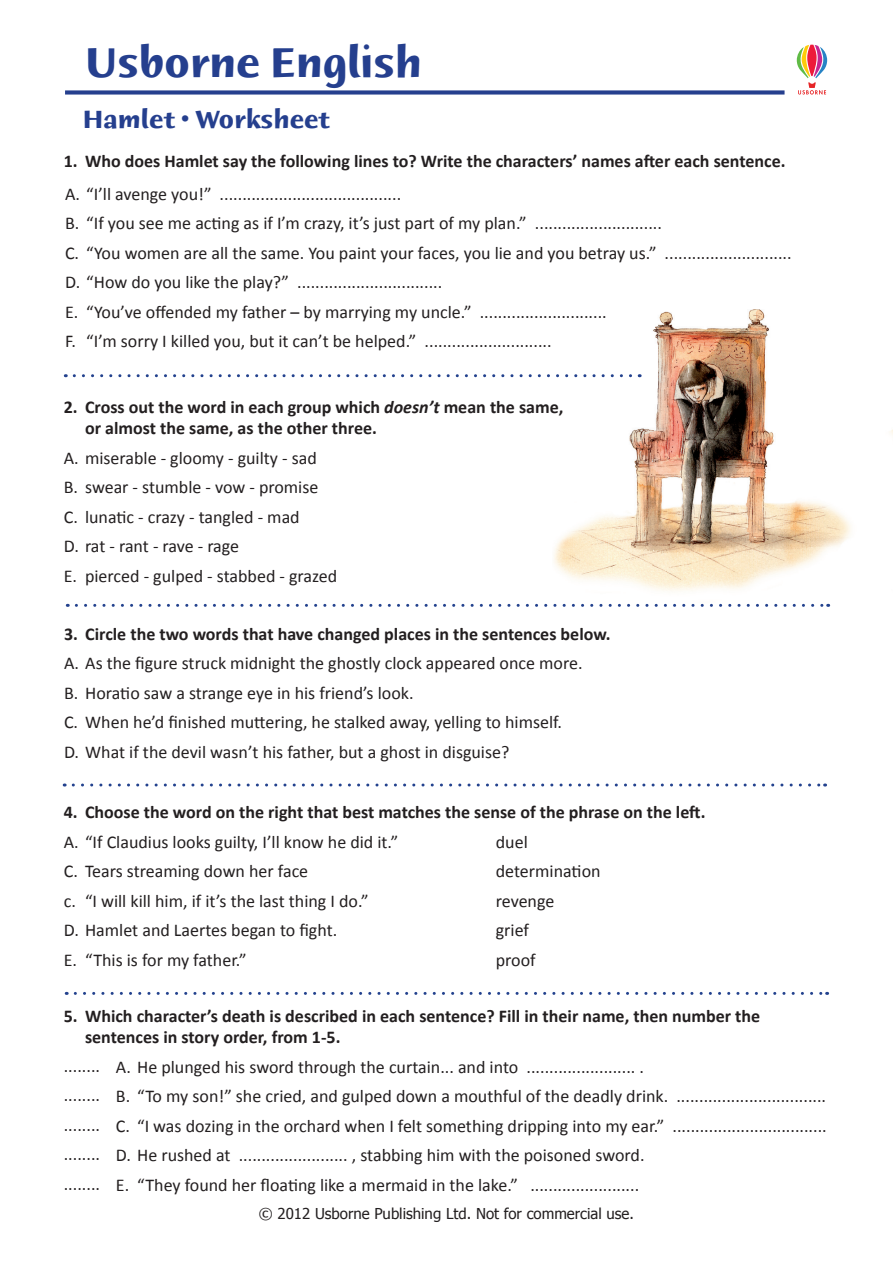
<style>
.page{position:relative;width:893px;height:1263px;background:#fff}
.page>*{position:absolute;margin:0;border:0;box-sizing:border-box;transform-origin:0 0}
.t1{font:700 45px "Humana Sans ITC";color:#253f8e}
.t2{font:700 27px "Humana Sans ITC";color:#253f8e}
.t3{font:18px/29.5px "Calibri";color:#231f20}
.t4{font:700 18px/21px "Calibri";color:#231f20}
.t5{font:15px "Tahoma";color:#231f20}
.s1{font-style:italic}
</style>
<div class="page">
<img style="left:554px;top:309px;width:339px;height:295px">
<svg style="left:74px;top:374px;width:566px;height:3px"></svg>
<svg style="left:76px;top:604px;width:753px;height:3px"></svg>
<svg style="left:75px;top:992px;width:753px;height:3px"></svg>
<svg style="left:73px;top:783px;width:753px;height:3px"></svg>
<svg style="left:796px;top:44px;width:32px;height:51px"></svg>
<div style="left:65px;top:90px;width:719px;height:5px;background:#253f8e"></div>
<h1 class="t1" style="left:85px;top:39px;width:338px">Usborne English</h1>
<h2 class="t2" style="left:83px;top:105px;width:248px">Hamlet • Worksheet</h2>
<p class="t4" style="left:64px;top:149px;width:723px">1. Who does Hamlet say the following lines to? Write the characters’ names after each sentence.</p>
<p class="t3" style="left:65px;top:178px;width:728px">A. “I’ll avenge you!” ........................................<br>B. “If you see me acting as if I’m crazy, it’s just part of my plan.” ............................<br>C. “You women are all the same. You paint your faces, you lie and you betray us.” ............................<br>D. “How do you like the play?” ................................<br>E. “You’ve offended my father – by marrying my uncle.” ............................<br>F. “I’m sorry I killed you, but it can’t be helped.” ............................</p>
<p class="t4" style="left:85px;top:396px;width:480px;text-indent:-21px">2. Cross out the word in each group which <span class="s1">doesn’t</span> mean the same, or almost the same, as the other three.</p>
<p class="t3" style="left:64px;top:442px;width:275px">A. miserable - gloomy - guilty - sad<br>B. swear - stumble - vow - promise<br>C. lunatic - crazy - tangled - mad<br>D. rat - rant - rave - rage<br>E. pierced - gulped - stabbed - grazed</p>
<p class="t4" style="left:64px;top:622px;width:548px">3. Circle the two words that have changed places in the sentences below.</p>
<p class="t3" style="left:64px;top:647px;width:520px">A. As the figure struck midnight the ghostly clock appeared once more.<br>B. Horatio saw a strange eye in his friend’s look.<br>C. When he’d finished muttering, he stalked away, yelling to himself.<br>D. What if the devil wasn’t his father, but a ghost in disguise?</p>
<p class="t4" style="left:64px;top:801px;width:643px">4. Choose the word on the right that best matches the sense of the phrase on the left.</p>
<p class="t3" style="left:64px;top:826px;width:336px">A. “If Claudius looks guilty, I’ll know he did it.”</p>
<p class="t3" style="left:496px;top:826px;width:33px">duel</p>
<p class="t3" style="left:64px;top:856px;width:246px">C. Tears streaming down her face</p>
<p class="t3" style="left:496px;top:856px;width:106px">determination</p>
<p class="t3" style="left:64px;top:885px;width:306px">c. “I will kill him, if it’s the last thing I do.”</p>
<p class="t3" style="left:496px;top:885px;width:60px">revenge</p>
<p class="t3" style="left:64px;top:915px;width:275px">D. Hamlet and Laertes began to fight.</p>
<p class="t3" style="left:496px;top:915px;width:35px">grief</p>
<p class="t3" style="left:64px;top:944px;width:184px">E. “This is for my father.”</p>
<p class="t3" style="left:496px;top:944px;width:41px">proof</p>
<p class="t4" style="left:85px;top:1005px;width:677px;text-indent:-21px">5. Which character’s death is described in each sentence? Fill in their name, then number the sentences in story order, from 1-5.</p>
<p class="t3" style="left:64px;top:1050px;width:38px;text-align:justify">........ ........ ........ ........ ........</p>
<p class="t3" style="left:116px;top:1051px;width:712px">A. He plunged his sword through the curtain... and into ........................ .<br>B. “To my son!” she cried, and gulped down a mouthful of the deadly drink. .................................<br>C. “I was dozing in the orchard when I felt something dripping into my ear.” ..................................<br>D. He rushed at ........................ , stabbing him with the poisoned sword.<br>E. “They found her floating like a mermaid in the lake.” ........................</p>
<p class="t5" style="left:259px;top:1204px;width:377px">© 2012 Usborne Publishing Ltd. Not for commercial use.</p>
</div>
